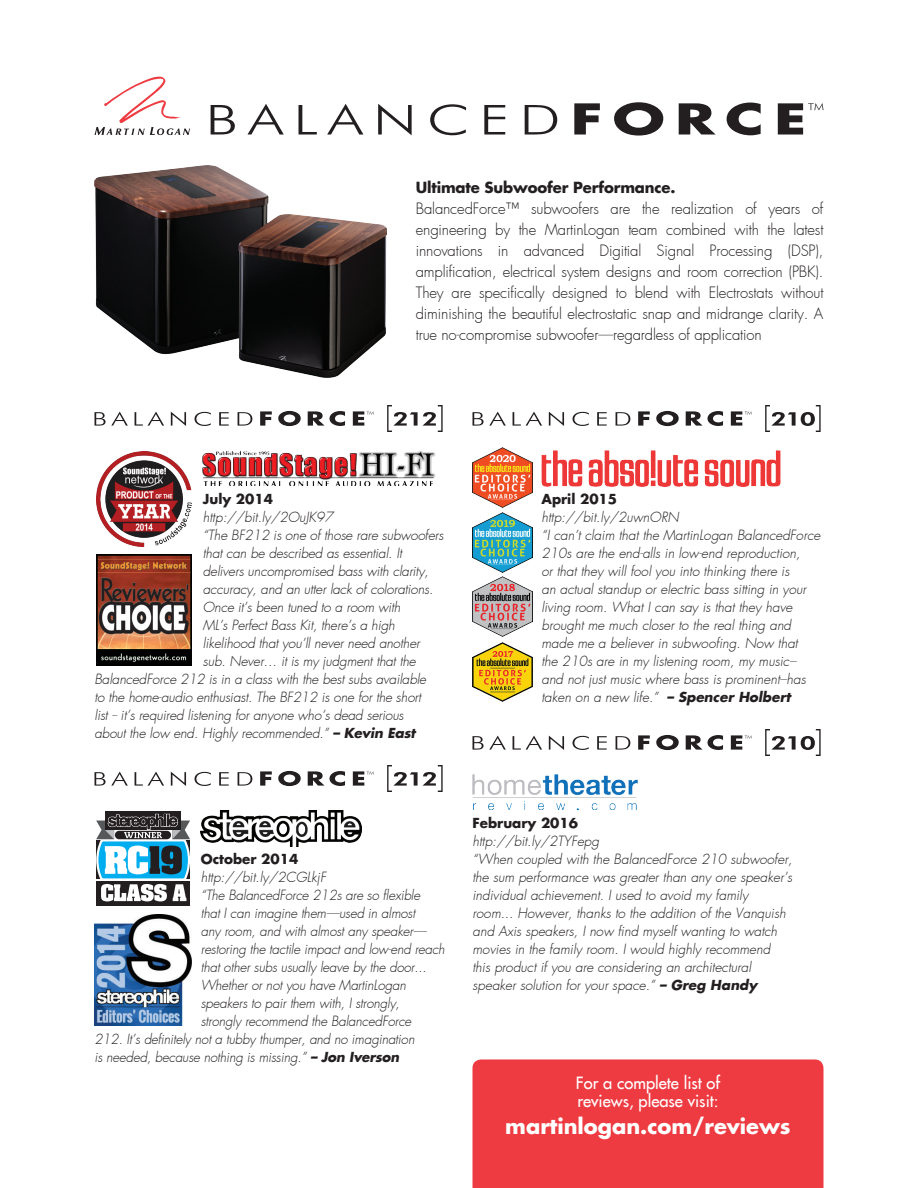
<style>
.page{position:relative;width:918px;height:1188px;background:#fff}
.page>*{position:absolute;margin:0;border:0;box-sizing:border-box;transform-origin:0 0}
.t1{font:700 21px "Futura";color:#fff}
.t2{font:16.5px/18px "Futura";color:#fff}
.t3{font:300 15px/21px "Futura";letter-spacing:-.01em;color:#231f20;text-align:justify}
.t4{font:700 15px "Futura";letter-spacing:-.01em;color:#231f20}
.t5{font:italic 300 13.5px/18px "Futura";letter-spacing:-.01em;color:#231f20}
.t6{font:700 13.5px "Futura";color:#231f20}
.s1{font-weight:700}
</style>
<div class="page">
<svg style="left:94px;top:76px;width:96px;height:59px"></svg>
<svg style="left:211px;top:105px;width:24px;height:30px"></svg>
<svg style="left:248px;top:104px;width:36px;height:31px"></svg>
<svg style="left:299px;top:105px;width:18px;height:30px"></svg>
<svg style="left:327px;top:104px;width:36px;height:31px"></svg>
<svg style="left:378px;top:104px;width:34px;height:31px"></svg>
<svg style="left:430px;top:104px;width:36px;height:31px"></svg>
<svg style="left:484px;top:105px;width:21px;height:30px"></svg>
<svg style="left:525px;top:105px;width:32px;height:30px"></svg>
<svg style="left:574px;top:103px;width:26px;height:32px"></svg>
<svg style="left:614px;top:102px;width:49px;height:34px"></svg>
<svg style="left:679px;top:103px;width:37px;height:32px"></svg>
<svg style="left:727px;top:103px;width:34px;height:32px"></svg>
<svg style="left:778px;top:103px;width:46px;height:32px"></svg>
<svg style="left:95px;top:412px;width:33px;height:14px"></svg>
<svg style="left:135px;top:412px;width:29px;height:14px"></svg>
<svg style="left:171px;top:412px;width:15px;height:14px"></svg>
<svg style="left:195px;top:412px;width:16px;height:14px"></svg>
<svg style="left:219px;top:412px;width:10px;height:14px"></svg>
<svg style="left:238px;top:412px;width:14px;height:14px"></svg>
<svg style="left:260px;top:411px;width:12px;height:15px"></svg>
<svg style="left:278px;top:411px;width:23px;height:15px"></svg>
<svg style="left:308px;top:411px;width:37px;height:15px"></svg>
<svg style="left:387px;top:405px;width:56px;height:27px"></svg>
<svg style="left:353px;top:411px;width:21px;height:15px"></svg>
<img style="left:96px;top:555px;width:96px;height:111px">
<img style="left:96px;top:451px;width:96px;height:96px">
<img style="left:203px;top:450px;width:233px;height:36px">
<svg style="left:95px;top:772px;width:33px;height:14px"></svg>
<svg style="left:135px;top:772px;width:29px;height:14px"></svg>
<svg style="left:171px;top:772px;width:15px;height:14px"></svg>
<svg style="left:195px;top:772px;width:16px;height:14px"></svg>
<svg style="left:219px;top:772px;width:10px;height:14px"></svg>
<svg style="left:238px;top:772px;width:14px;height:14px"></svg>
<svg style="left:260px;top:771px;width:12px;height:15px"></svg>
<svg style="left:278px;top:771px;width:23px;height:15px"></svg>
<svg style="left:308px;top:771px;width:37px;height:15px"></svg>
<svg style="left:387px;top:765px;width:56px;height:27px"></svg>
<svg style="left:353px;top:771px;width:21px;height:15px"></svg>
<div style="left:105px;top:811px;width:76px;height:19px;background:#231f20"></div>
<div style="left:96px;top:881px;width:94px;height:24px;background:#231f20"></div>
<svg style="left:96px;top:814px;width:94px;height:88px"></svg>
<img style="left:95px;top:914px;width:97px;height:112px">
<img style="left:201px;top:810px;width:161px;height:36px">
<svg style="left:473px;top:412px;width:33px;height:14px"></svg>
<svg style="left:513px;top:412px;width:29px;height:14px"></svg>
<svg style="left:549px;top:412px;width:15px;height:14px"></svg>
<svg style="left:573px;top:412px;width:16px;height:14px"></svg>
<svg style="left:597px;top:412px;width:10px;height:14px"></svg>
<svg style="left:616px;top:412px;width:14px;height:14px"></svg>
<svg style="left:638px;top:411px;width:12px;height:15px"></svg>
<svg style="left:656px;top:411px;width:23px;height:15px"></svg>
<svg style="left:686px;top:411px;width:37px;height:15px"></svg>
<svg style="left:765px;top:405px;width:56px;height:27px"></svg>
<svg style="left:731px;top:411px;width:21px;height:15px"></svg>
<img style="left:472px;top:512px;width:60px;height:60px">
<img style="left:472px;top:642px;width:60px;height:60px">
<img style="left:472px;top:577px;width:60px;height:60px">
<img style="left:472px;top:448px;width:60px;height:60px">
<img style="left:541px;top:450px;width:239px;height:36px">
<svg style="left:473px;top:736px;width:33px;height:14px"></svg>
<svg style="left:513px;top:736px;width:29px;height:14px"></svg>
<svg style="left:549px;top:736px;width:15px;height:14px"></svg>
<svg style="left:573px;top:736px;width:16px;height:14px"></svg>
<svg style="left:597px;top:736px;width:10px;height:14px"></svg>
<svg style="left:616px;top:736px;width:14px;height:14px"></svg>
<svg style="left:638px;top:735px;width:12px;height:15px"></svg>
<svg style="left:656px;top:735px;width:23px;height:15px"></svg>
<svg style="left:686px;top:735px;width:37px;height:15px"></svg>
<svg style="left:765px;top:729px;width:56px;height:27px"></svg>
<svg style="left:731px;top:735px;width:21px;height:15px"></svg>
<img style="left:472px;top:774px;width:165px;height:36px">
<img style="left:94px;top:165px;width:293px;height:213px">
<div style="left:473px;top:1059px;width:351px;height:129px;background:#ee3a41"></div>
<p class="t4" style="left:416px;top:177px;width:261px">Ultimate Subwoofer Performance.</p>
<p class="t3" style="left:416px;top:198px;width:409px">BalancedForce™ subwoofers are the realization of years of engineering by the MartinLogan team combined with the latest innovations in advanced Digitial Signal Processing (DSP), amplification, electrical system designs and room correction (PBK).<br>They are specifically designed to blend with Electrostats without diminishing the beautiful electrostatic snap and midrange clarity. A true no-compromise subwoofer—regardless of application</p>
<p class="t6" style="left:203px;top:490px;width:72px">July 2014</p>
<p class="t5" style="left:203px;top:508px;width:132px">http://bit.ly/2OuJK97</p>
<p class="t5" style="left:203px;top:526px;width:242px">“The BF212 is one of those rare subwoofers</p>
<p class="t5" style="left:203px;top:544px;width:201px">that can be described as essential. It</p>
<p class="t5" style="left:203px;top:562px;width:227px">delivers uncompromised bass with clarity,</p>
<p class="t5" style="left:203px;top:580px;width:232px">accuracy, and an utter lack of colorations.</p>
<p class="t5" style="left:203px;top:598px;width:199px">Once it’s been tuned to a room with</p>
<p class="t5" style="left:203px;top:616px;width:194px">ML’s Perfect Bass Kit, there’s a high</p>
<p class="t5" style="left:203px;top:634px;width:219px">likelihood that you’ll never need another</p>
<p class="t5" style="left:203px;top:652px;width:214px">sub. Never… it is my judgment that the</p>
<p class="t5" style="left:94px;top:670px;width:333px">BalancedForce 212 is in a class with the best subs available</p>
<p class="t5" style="left:94px;top:688px;width:328px">to the home-audio enthusiast. The BF212 is one for the short</p>
<p class="t5" style="left:94px;top:706px;width:311px">list -- it’s required listening for anyone who’s dead serious</p>
<p class="t5" style="left:94px;top:724px;width:323px">about the low end. Highly recommended.” <span class="s1">– Kevin East</span></p>
<p class="t6" style="left:541px;top:490px;width:77px">April 2015</p>
<p class="t5" style="left:541px;top:508px;width:280px">http://bit.ly/2uwnORN<br>“I can’t claim that the MartinLogan BalancedForce 210s are the end-alls in low-end reproduction,<br>or that they will fool you into thinking there is<br>an actual standup or electric bass sitting in your living room. What I can say is that they have brought me much closer to the real thing and made me a believer in subwoofing. Now that<br>the 210s are in my listening room, my music– and not just music where bass is prominent–has taken on a new life.” <span class="s1">– Spencer Holbert</span></p>
<p class="t6" style="left:201px;top:850px;width:99px">October 2014</p>
<p class="t5" style="left:201px;top:868px;width:127px">http://bit.ly/2CGLkjF</p>
<p class="t5" style="left:201px;top:886px;width:221px">“The BalancedForce 212s are so flexible</p>
<p class="t5" style="left:201px;top:904px;width:216px">that I can imagine them—used in almost</p>
<p class="t5" style="left:201px;top:922px;width:227px">any room, and with almost any speaker—</p>
<p class="t5" style="left:201px;top:940px;width:246px">restoring the tactile impact and low-end reach</p>
<p class="t5" style="left:201px;top:958px;width:227px">that other subs usually leave by the door...</p>
<p class="t5" style="left:201px;top:976px;width:207px">Whether or not you have MartinLogan</p>
<p class="t5" style="left:201px;top:994px;width:200px">speakers to pair them with, I strongly,</p>
<p class="t5" style="left:201px;top:1012px;width:212px">strongly recommend the BalancedForce</p>
<p class="t5" style="left:94px;top:1030px;width:321px">212. It’s definitely not a tubby thumper, and no imagination</p>
<p class="t5" style="left:94px;top:1048px;width:306px">is needed, because nothing is missing.” <span class="s1">– Jon Iverson</span></p>
<p class="t6" style="left:472px;top:814px;width:107px">February 2016</p>
<p class="t5" style="left:472px;top:832px;width:321px">http://bit.ly/2TYFepg<br>“When coupled with the BalancedForce 210 subwoofer, the sum performance was greater than any one speaker’s individual achievement. I used to avoid my family room... However, thanks to the addition of the Vanquish and Axis speakers, I now find myself wanting to watch movies in the family room. I would highly recommend<br>this product if you are considering an architectural speaker solution for your space.” <span class="s1">– Greg Handy</span></p>
<p class="t2" style="left:576px;top:1074px;width:146px">For a complete list of reviews, please visit:</p>
<h1 class="t1" style="left:505px;top:1112px;width:287px">martinlogan.com/reviews</h1>
</div>
